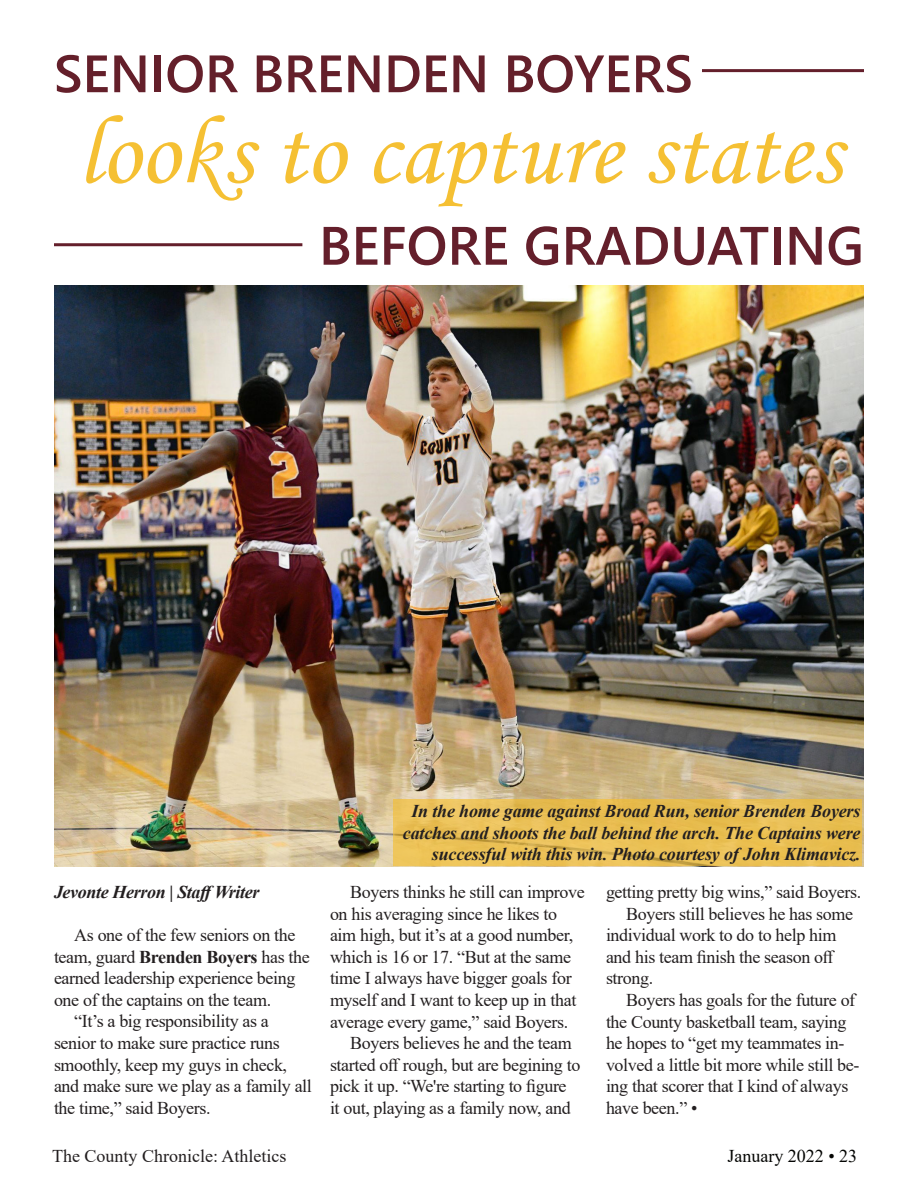
<style>
.page{position:relative;width:918px;height:1188px;background:#fff}
.page>*{position:absolute;margin:0;border:0;box-sizing:border-box;transform-origin:0 0}
.t1{font:97.5px "Monotype Corsiva";color:#f5c033}
.t2{font:600 54px "Segoe UI";color:#641f2b}
.t3{font:600 52.5px "Segoe UI";color:#641f2a}
.t4{font:18px/21.6px "Times New Roman";letter-spacing:-.02em;color:#231f20}
.default_caption{font:italic 700 18px/21.6px "Times New Roman";letter-spacing:-.01em;color:#231f20;text-align:right}
.t5{font:18px "Times New Roman";color:#231f20}
.byline{font:italic 700 18px "Times New Roman";letter-spacing:-.02em;color:#231f20}
.t6{font:18px "Times New Roman";color:#040503}
.s1{font-weight:700}
</style>
<div class="page">
<img style="left:54px;top:285px;width:810px;height:581px">
<svg style="left:393px;top:799px;width:469px;height:67px;background:#e8be54"></svg>
<hr style="left:54px;top:243px;width:248px;height:3px;background:#641f2b">
<hr style="left:702px;top:69px;width:162px;height:3px;background:#641f2b">
<p class="t3" style="left:54px;top:24px;width:640px">SENIOR BRENDEN BOYERS</p>
<p class="t1" style="left:77px;top:93px;width:766px">looks to capture states</p>
<p class="t2" style="left:319px;top:195px;width:547px">BEFORE GRADUATING</p>
<p class="byline" style="left:54px;top:879px;width:207px">Jevonte Herron | StaffWriter</p>
<p class="t4" style="left:54px;top:924px;width:257px;text-indent:20px">As one of the few seniors on the team, guard <span class="s1">Brenden Boyers</span> has the earned leadership experience being one of the captains on the team.</p>
<p class="t4" style="left:54px;top:1010px;width:259px;text-indent:20px">“It’s a big responsibility as a senior to make sure practice runs smoothly, keep my guys in check, and make sure we play as a family all the time,” said Boyers.</p>
<p class="t5" style="left:52px;top:1143px;width:236px">The County Chronicle: Athletics</p>
<p class="default_caption" style="left:403px;top:800px;width:459px">In the home game against Broad Run, senior Brenden Boyers catches and shoots the ball behind the arch. The Captains were successful with this win. Photo courtesy of John Klimavicz.</p>
<p class="t4" style="left:330px;top:881px;width:256px;text-indent:20px">Boyers thinks he still can improve on his averaging since he likes to aim high, but it’s at a good number, which is 16 or 17. “But at the same time I always have bigger goals for myself and I want to keep up in that average every game,” said Boyers.</p>
<p class="t4" style="left:330px;top:1032px;width:252px;text-indent:20px">Boyers believes he and the team started off rough, but are begining to pick it up. “We're starting to figure it out, playing as a family now, and</p>
<p class="t4" style="left:606px;top:881px;width:257px">getting pretty big wins,” said Boyers.</p>
<p class="t4" style="left:606px;top:902px;width:249px;text-indent:20px">Boyers still believes he has some individual work to do to help him and his team finish the season off strong.</p>
<p class="t4" style="left:606px;top:989px;width:255px;text-indent:20px">Boyers has goals for the future of the County basketball team, saying he hopes to “get my teammates in&shy;volved a little bit more while still be&shy;ing that scorer that I kind of always have been.” •</p>
<p class="t6" style="left:727px;top:1143px;width:131px">January 2022 • 23</p>
</div>
